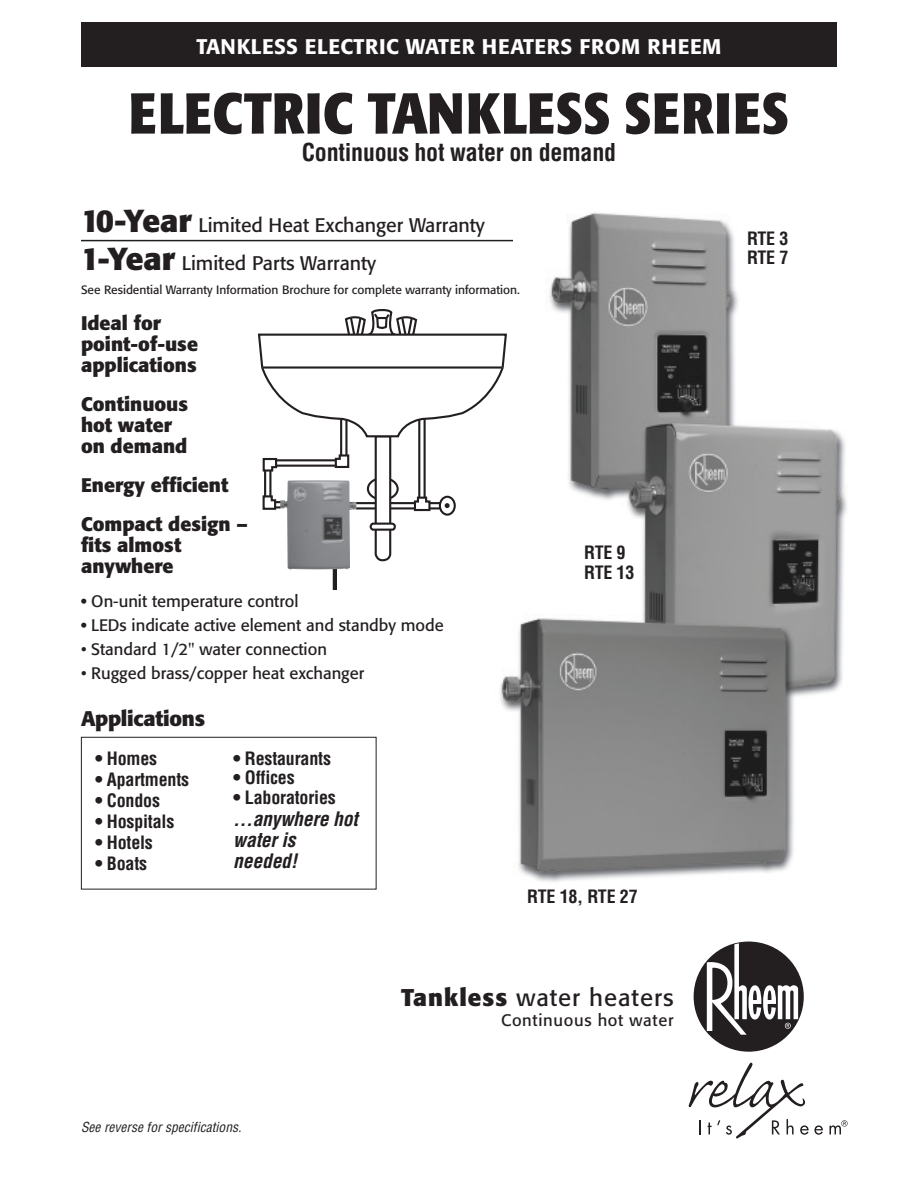
<style>
.page{position:relative;width:918px;height:1188px;background:#fff}
.page>*{position:absolute;margin:0;border:0;box-sizing:border-box;transform-origin:0 0}
.t1{font:700 condensed 57px "Formata";letter-spacing:.015em;color:#231f20}
.t2{font:700 condensed 24px "Helvetica";letter-spacing:-.01em;color:#231f20}
.t3{font:24px "Formata";letter-spacing:.04em;color:#231f20}
.t4{font:500 21px "Formata";letter-spacing:.02em;color:#fff}
.t5{font:700 21px "Formata";letter-spacing:-.01em;color:#231f20}
.t6{font:700 19.5px/21px "Formata";color:#231f20}
.t7{font:19.5px/37.5px "Formata";color:#231f20}
.t8{font:italic 700 condensed 19.5px/21px "Helvetica";letter-spacing:-.005em;color:#231f20}
.t9{font:700 condensed 18px/19.5px "Helvetica";letter-spacing:-.01em;color:#231f20}
.t10{font:16.5px "Formata";color:#231f20}
.t11{font:16.5px "Formata";letter-spacing:.04em;color:#231f20}
.t12{font:italic condensed 13.5px "Helvetica";letter-spacing:.005em;color:#231f20}
.t13{font:12px "Formata";color:#231f20}
.s1{font-weight:700;font-size:31.5px}
.s2{font-weight:700}
</style>
<div class="page">
<img style="left:492px;top:212px;width:355px;height:670px">
<div style="left:81px;top:22px;width:756px;height:46px;background:#231f20"></div>
<hr style="left:81px;top:240px;width:432px;height:1px;background:#231f20">
<div style="left:81px;top:737px;width:295px;height:153px;border:1px solid #231f20"></div>
<svg style="left:830px;top:1120px;width:18px;height:14px"></svg>
<svg style="left:689px;top:1063px;width:134px;height:76px"></svg>
<div style="left:694px;top:942px;width:110px;height:110px;background:#231f20;border-radius:50%"></div>
<svg style="left:707px;top:943px;width:91px;height:92px"></svg>
<div style="left:258px;top:309px;width:258px;height:281px;background:#fff"></div>
<hr style="left:333px;top:564px;width:4px;height:26px;background:#231f20">
<svg style="left:258px;top:309px;width:249px;height:253px"></svg>
<img style="left:280px;top:480px;width:76px;height:89px">
<p class="t4" style="left:196px;top:34px;width:527px">TANKLESS ELECTRIC WATER HEATERS FROM RHEEM</p>
<h1 class="t1" style="left:129px;top:78px;width:661px">ELECTRIC TANKLESS SERIES</h1>
<h2 class="t2" style="left:302px;top:137px;width:316px">Continuous hot water on demand</h2>
<p class="t7" style="left:81px;top:206px;width:405px"><span class="s1">10-Year</span> Limited Heat Exchanger Warranty<br><span class="s1">1-Year</span> Limited Parts Warranty</p>
<p class="t13" style="left:81px;top:282px;width:440px">See Residential Warranty Information Brochure for complete warranty information.</p>
<p class="t6" style="left:81px;top:312px;width:118px">Ideal for point-of-use applications</p>
<p class="t6" style="left:81px;top:393px;width:109px">Continuous hot water on demand</p>
<p class="t6" style="left:81px;top:465px;width:168px;line-height:39px">Energy efficient<br>Compact design –</p>
<p class="t6" style="left:81px;top:534px;width:102px">fits almost anywhere</p>
<p class="t10" style="left:81px;top:591px;width:219px"><span class="s2">•</span> On-unit temperature control</p>
<p class="t10" style="left:81px;top:615px;width:364px"><span class="s2">•</span> LEDs indicate active element and standby mode</p>
<p class="t10" style="left:81px;top:639px;width:247px">• Standard 1/2" water connection</p>
<p class="t10" style="left:81px;top:663px;width:285px">• Rugged brass/copper heat exchanger</p>
<p class="t5" style="left:81px;top:705px;width:126px">Applications</p>
<p class="t9" style="left:95px;top:748px;width:63px">• Homes</p>
<p class="t9" style="left:95px;top:769px;width:95px">• Apartments</p>
<p class="t9" style="left:95px;top:790px;width:66px">• Condos</p>
<p class="t9" style="left:95px;top:811px;width:81px">• Hospitals</p>
<p class="t9" style="left:95px;top:832px;width:59px">• Hotels</p>
<p class="t9" style="left:95px;top:853px;width:53px">• Boats</p>
<p class="t9" style="left:233px;top:748px;width:99px">• Restaurants</p>
<p class="t9" style="left:233px;top:768px;width:63px">• Offices</p>
<p class="t9" style="left:233px;top:787px;width:104px">• Laboratories</p>
<p class="t8" style="left:233px;top:808px;width:126px">…anywhere hot water is needed!</p>
<p class="t9" style="left:584px;top:543px;width:52px">RTE 9<br>RTE 13</p>
<p class="t9" style="left:527px;top:887px;width:112px">RTE 18, RTE 27</p>
<p class="t12" style="left:81px;top:1119px;width:162px">See reverse for specifications.</p>
<h2 class="t3" style="left:401px;top:983px;width:274px"><span class="s2">Tankless</span> water heaters</h2>
<p class="t11" style="left:501px;top:1010px;width:174px">Continuous hot water</p>
<p class="t9" style="left:747px;top:228px;width:43px">RTE 3<br>RTE 7</p>
</div>
